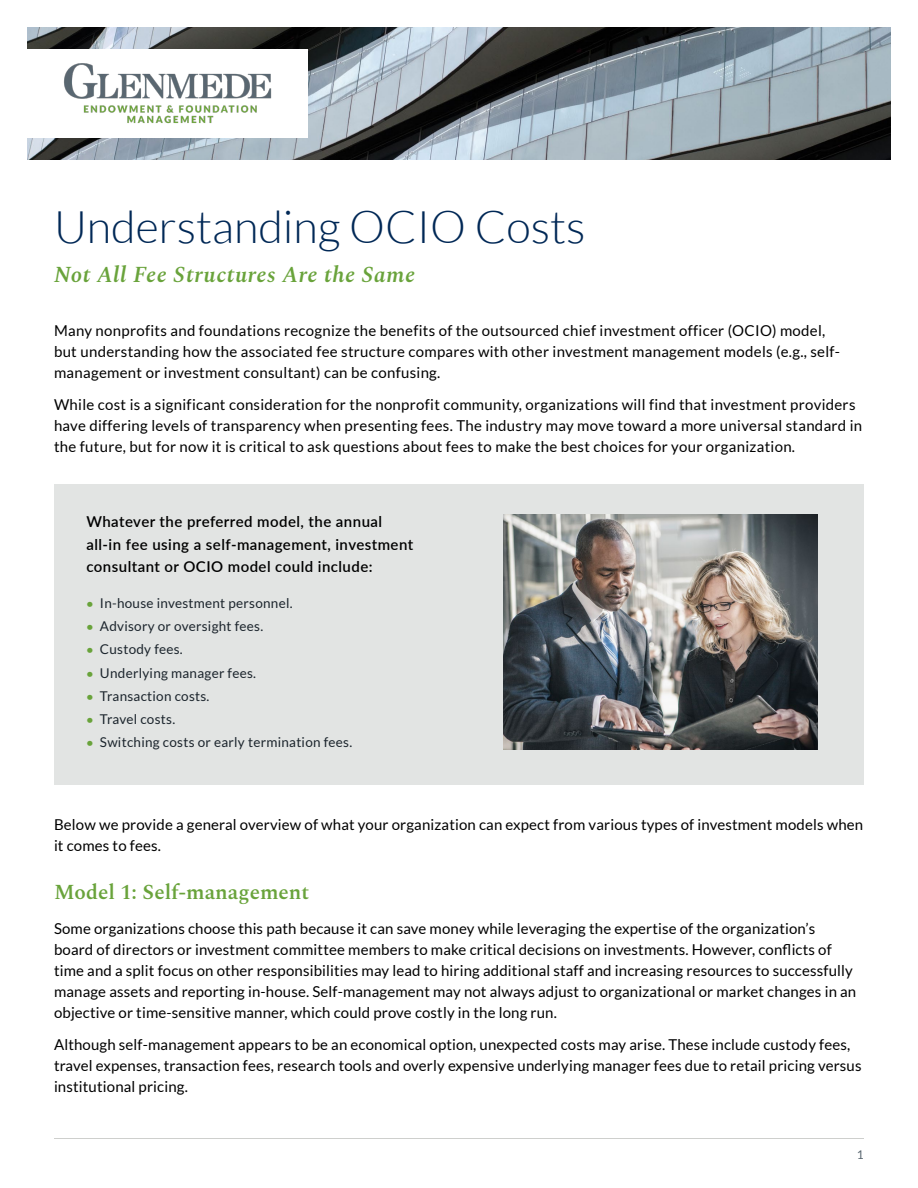
<style>
.page{position:relative;width:918px;height:1188px;background:#fff}
.page>*{position:absolute;margin:0;border:0;box-sizing:border-box;transform-origin:0 0}
.t1{font:300 45px "Lato";color:#002856}
.t2{font:italic 600 22.5px "Spectral";letter-spacing:.03em;color:#69a33b}
.t3{font:600 21px "Spectral";color:#69a33b}
.t4{font:15px/21px "Lato";letter-spacing:.01em;color:#000}
.t5{font:600 15px/22.5px "Lato";letter-spacing:.03em;color:#000}
.t6{font:13.5px "Lato";letter-spacing:.02em;color:#1c252d}
.t7{font:12px "Lato";color:#596670}
.s1{font-weight:700;font-size:12px;color:#69a33b}
</style>
<div class="page">
<img style="left:27px;top:27px;width:864px;height:133px">
<div style="left:0;top:49px;width:308px;height:89px;background:#fff"></div>
<img style="left:64px;top:63px;width:208px;height:61px">
<hr style="left:54px;top:1138px;width:810px;height:1px;background:#cecfcd">
<div style="left:54px;top:484px;width:810px;height:300px;background:#e2e4e3"></div>
<img style="left:503px;top:515px;width:315px;height:235px">
<h1 class="t1" style="left:54px;top:203px;width:533px">Understanding OCIO Costs</h1>
<h2 class="t2" style="left:54px;top:258px;width:363px">Not All Fee Structures Are the Same</h2>
<p class="t4" style="left:54px;top:320px;width:788px">Many nonprofits and foundations recognize the benefits of the outsourced chief investment officer (OCIO) model, but understanding how the associated fee structure compares with other investment management models (e.g., self&shy;management or investment consultant) can be confusing.</p>
<p class="t4" style="left:54px;top:394px;width:810px">While cost is a significant consideration for the nonprofit community, organizations will find that investment providers have differing levels of transparency when presenting fees. The industry may move toward a more universal standard in the future, but for now it is critical to ask questions about fees to make the best choices for your organization.</p>
<p class="t5" style="left:86px;top:510px;width:328px">Whatever the preferred model, the annual all-in fee using a self-management, investment consultant or OCIO model could include:</p>
<p class="t6" style="left:86px;top:596px;width:208px"><span class="s1">•</span> In-house investment personnel.</p>
<p class="t6" style="left:86px;top:619px;width:178px"><span class="s1">•</span> Advisory or oversight fees.</p>
<p class="t6" style="left:86px;top:642px;width:98px"><span class="s1">•</span> Custody fees.</p>
<p class="t6" style="left:86px;top:665px;width:171px"><span class="s1">•</span> Underlying manager fees.</p>
<p class="t6" style="left:86px;top:689px;width:125px"><span class="s1">•</span> Transaction costs.</p>
<p class="t6" style="left:86px;top:712px;width:90px"><span class="s1">•</span> Travel costs.</p>
<p class="t6" style="left:86px;top:735px;width:267px"><span class="s1">•</span> Switching costs or early termination fees.</p>
<p class="t4" style="left:54px;top:814px;width:811px">Below we provide a general overview of what your organization can expect from various types of investment models when it comes to fees.</p>
<h3 class="t3" style="left:54px;top:877px;width:257px">Model 1: Self-management</h3>
<p class="t4" style="left:54px;top:918px;width:804px">Some organizations choose this path because it can save money while leveraging the expertise of the organization’s board of directors or investment committee members to make critical decisions on investments. However, conflicts of time and a split focus on other responsibilities may lead to hiring additional staff and increasing resources to successfully manage assets and reporting in-house. Self-management may not always adjust to organizational or market changes in an objective or time-sensitive manner, which could prove costly in the long run.</p>
<p class="t4" style="left:54px;top:1034px;width:809px">Although self-management appears to be an economical option, unexpected costs may arise. These include custody fees, travel expenses, transaction fees, research tools and overly expensive underlying manager fees due to retail pricing versus institutional pricing.</p>
<p class="t7" style="left:857px;top:1148px;width:8px">1</p>
</div>
